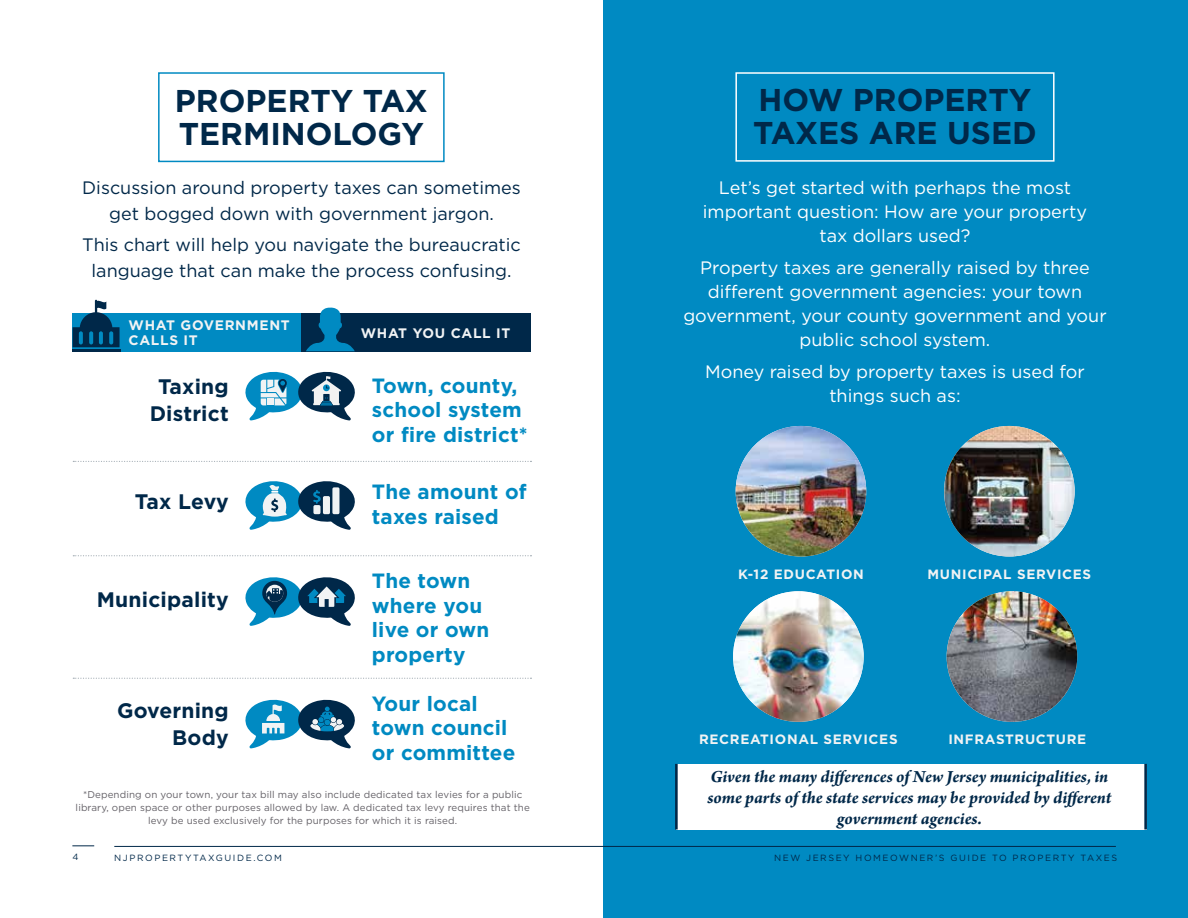
<style>
.page{position:relative;width:1188px;height:918px;background:#fff}
.page>*{position:absolute;margin:0;border:0;box-sizing:border-box;transform-origin:0 0}
.t1{font:700 31.5px/33px "Gotham";color:#002849}
.t2{font:700 21px/27px "Gotham";letter-spacing:.01em;color:#002849;text-align:center}
.t3{font:700 20.7px/24.6px "Gotham";letter-spacing:.01em;color:#008ac2}
.t4{font:18px/24px "Gotham";color:#fff;text-align:center}
.t5{font:18px/25.5px "Gotham";color:#002849;text-align:center}
.t6{font:italic 700 18px/21px "Arno Pro";letter-spacing:-.005em;color:#002849;text-align:center}
.t7{font:700 13.8px/14.7px "Gotham";letter-spacing:.05em;color:#f1f3f4}
.t8{font:700 13.5px "Gotham";letter-spacing:.05em;color:#f1f3f4}
.t9{font:9.75px/12.8px "Gotham";letter-spacing:.01em;color:#646167;text-align:center}
.t10{font:9px "Gotham";letter-spacing:.175em;color:#002849}
</style>
<div class="page">
<div style="left:603px;top:0;width:585px;height:918px;background:#008ac2"></div>
<div style="left:158px;top:72px;width:287px;height:90px;border:2px solid #008ac2"></div>
<div style="left:72px;top:313px;width:230px;height:38px;background:#008ac2"></div>
<div style="left:301px;top:313px;width:230px;height:38px;background:#002849"></div>
<hr style="left:72px;top:349px;width:48px;height:2px;background:#002849">
<svg style="left:73px;top:300px;width:47px;height:47px"></svg>
<svg style="left:306px;top:307px;width:49px;height:44px"></svg>
<svg style="left:73px;top:461px;width:458px;height:1px"></svg>
<svg style="left:73px;top:555px;width:458px;height:1px"></svg>
<svg style="left:73px;top:678px;width:458px;height:1px"></svg>
<svg style="left:245px;top:371px;width:110px;height:50px"></svg>
<svg style="left:245px;top:481px;width:110px;height:49px"></svg>
<svg style="left:245px;top:577px;width:110px;height:49px"></svg>
<svg style="left:245px;top:699px;width:110px;height:50px"></svg>
<div style="left:735px;top:72px;width:320px;height:90px;border:2px solid #fff"></div>
<img style="left:736px;top:426px;width:130px;height:131px;border-radius:65px">
<img style="left:733px;top:591px;width:131px;height:131px;border-radius:65px">
<img style="left:944px;top:426px;width:131px;height:131px;border-radius:65px">
<img style="left:947px;top:591px;width:130px;height:131px;border-radius:65px">
<div style="left:676px;top:764px;width:471px;height:66px;background:#fff"></div>
<hr style="left:675px;top:764px;width:3px;height:66px;background:#002849">
<hr style="left:1144px;top:764px;width:3px;height:66px;background:#002849">
<hr style="left:114px;top:846px;width:1002px;height:1px;background:#002849">
<svg style="left:72px;top:845px;width:22px;height:1px"></svg>
<h1 class="t1" style="left:175px;top:84px;width:254px">PROPERTY TAX<br>TERMINOLOGY</h1>
<p class="t5" style="left:82px;top:175px;width:440px">Discussion around property taxes can sometimes get bogged down with government jargon.</p>
<p class="t5" style="left:82px;top:232px;width:440px">This chart will help you navigate the bureaucratic language that can make the process confusing.</p>
<p class="t7" style="left:129px;top:318px;width:163px">WHAT GOVERNMENT<br>CALLS IT</p>
<p class="t7" style="left:361px;top:325px;width:151px">WHAT YOU CALL IT</p>
<p class="t2" style="left:150px;top:373px;width:81px">Taxing<br>District</p>
<p class="t2" style="left:135px;top:488px;width:95px">Tax Levy</p>
<p class="t2" style="left:97px;top:586px;width:133px">Municipality</p>
<p class="t2" style="left:117px;top:697px;width:113px;text-align:right">Governing<br>Body</p>
<p class="t3" style="left:372px;top:373px;width:157px">Town, county, school system or fire district*</p>
<p class="t3" style="left:372px;top:480px;width:156px">The amount of taxes raised</p>
<p class="t3" style="left:372px;top:569px;width:119px">The town where you live or own property</p>
<p class="t3" style="left:372px;top:691px;width:145px">Your local town council or committee</p>
<p class="t9" style="left:76px;top:788px;width:456px">*Depending on your town, your tax bill may also include dedicated tax levies for a public library, open space or other purposes allowed by law. A dedicated tax levy requires that the levy be used exclusively for the purposes for which it is raised.</p>
<h1 class="t1" style="left:753px;top:83px;width:285px">HOW PROPERTY<br>TAXES ARE USED</h1>
<p class="t4" style="left:703px;top:176px;width:386px">Let’s get started with perhaps the most important question: How are your property tax dollars used?</p>
<p class="t4" style="left:683px;top:256px;width:425px">Property taxes are generally raised by three different government agencies: your town government, your county government and your public school system.</p>
<p class="t4" style="left:705px;top:360px;width:381px">Money raised by property taxes is used for things such as:</p>
<p class="t8" style="left:738px;top:565px;width:127px">K-12 EDUCATION</p>
<p class="t8" style="left:928px;top:565px;width:165px">MUNICIPAL SERVICES</p>
<p class="t8" style="left:699px;top:731px;width:200px">RECREATIONAL SERVICES</p>
<p class="t8" style="left:948px;top:731px;width:139px">INFRASTRUCTURE</p>
<p class="t6" style="left:707px;top:767px;width:405px">Given the many differences of New Jersey municipalities, in some parts of the state services may be provided by different government agencies.</p>
<p class="t10" style="left:72px;top:851px;width:8px">4</p>
<p class="t10" style="left:114px;top:852px;width:169px">NJPROPERTYTAXGUIDE.COM</p>
<p class="t10" style="left:774px;top:852px;width:345px">NEW JERSEY HOMEOWNER’S GUIDE TO PROPERTY TAXES</p>
</div>
